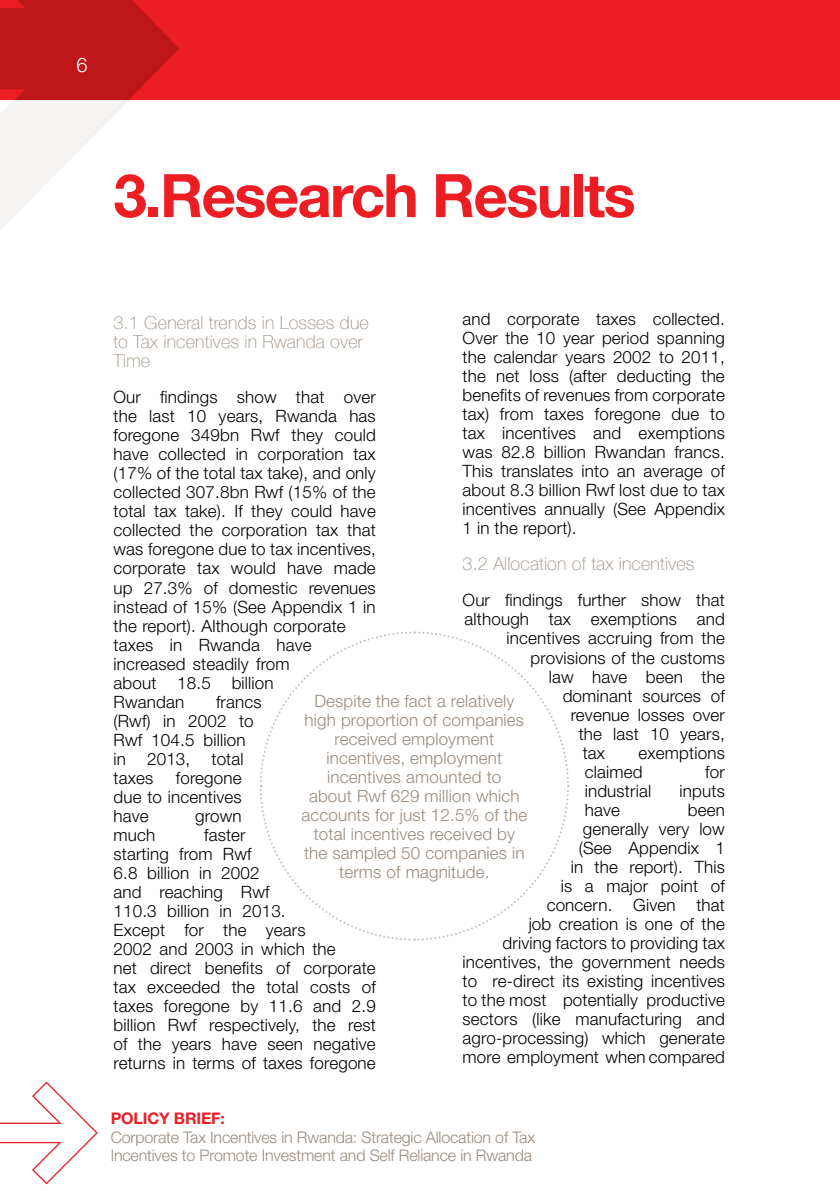
<style>
.page{position:relative;width:840px;height:1191px;background:#fff}
.page>*{position:absolute;margin:0;border:0;box-sizing:border-box;transform-origin:0 0}
.t1{font:700 60px "Helvetica Neue";color:#ed1d24}
.t2{font:300 20px "Helvetica Neue";color:#fff}
.t3{font:100 18px/19px "Helvetica Neue";letter-spacing:.01em;color:#9a8b7d}
.t4{font:300 17px/19px "Helvetica Neue";letter-spacing:.01em;color:#000}
.t5{font:300 17px/19px "Helvetica Neue";letter-spacing:.01em;color:#9a8b7d;text-align:center}
.t6{font:300 16px/18px "Helvetica Neue";letter-spacing:-.01em;color:#9a8b7d}
.t7{font:700 16px "Helvetica Neue";letter-spacing:-.01em;color:#ed1d24}
</style>
<div class="page">
<div style="left:0;top:0;width:839px;height:100px;background:#ed1d24"></div>
<svg style="left:0;top:0;width:180px;height:101px;fill:#be161a"></svg>
<svg style="left:0;top:1081px;width:98px;height:103px"></svg>
<svg style="left:0;top:100px;width:128px;height:130px"></svg>
<svg style="left:259px;top:631px;width:310px;height:310px"></svg>
<p class="t2" style="left:77px;top:53px;width:13px">6</p>
<h1 class="t1" style="left:113px;top:158px;width:523px">3.Research Results</h1>
<p class="t4" style="left:462px;top:309px;width:264px;text-align:justify">and corporate taxes collected.<br>Over the 10 year period spanning the calendar years 2002 to 2011, the net loss (after deducting the benefits of revenues from corporate tax) from taxes foregone due to tax incentives and exemptions was 82.8 billion Rwandan francs.<br>This translates into an average of about 8.3 billion Rwf lost due to tax incentives annually (See Appendix 1 in the report).</p>
<p class="t3" style="left:462px;top:554px;width:233px">3.2 Allocation of tax incentives</p>
<p class="t4" style="left:462px;top:590px;width:264px">Our findings further show that</p>
<p class="t4" style="left:464px;top:609px;width:262px">although tax exemptions and</p>
<p class="t4" style="left:506px;top:628px;width:220px">incentives accruing from the</p>
<p class="t4" style="left:530px;top:647px;width:196px">provisions of the customs</p>
<p class="t4" style="left:548px;top:666px;width:178px">law have been the</p>
<p class="t4" style="left:562px;top:685px;width:164px">dominant sources of</p>
<p class="t4" style="left:570px;top:704px;width:156px">revenue losses over</p>
<p class="t4" style="left:578px;top:723px;width:148px">the last 10 years,</p>
<p class="t4" style="left:582px;top:742px;width:24px">tax</p>
<p class="t3" style="left:113px;top:313px;width:257px">3.1 General trends in Losses due to Tax incentives in Rwanda over<br>Time</p>
<p class="t4" style="left:113px;top:387px;width:264px">Our findings show that over the last 10 years, Rwanda has foregone 349bn Rwf they could have collected in corporation tax (17% of the total tax take), and only collected 307.8bn Rwf (15% of the total tax take). If they could have collected the corporation tax that was foregone due to tax incentives, corporate tax would have made up 27.3% of domestic revenues instead of 15% (See Appendix 1 in the report). Although corporate taxes in Rwanda have increased steadily from<br>about 18.5 billion<br>Rwandan</p>
<p class="t5" style="left:301px;top:691px;width:227px">Despite the fact a relatively high proportion of companies received employment incentives, employment incentives amounted to<br>about Rwf 629 million which accounts for just 12.5% of the total incentives received by the sampled 50 companies in terms of magnitude.</p>
<p class="t4" style="left:113px;top:691px;width:150px;text-indent:102px">francs (Rwf) in 2002 to<br>Rwf 104.5 billion in 2013, total taxes</p>
<p class="t4" style="left:584px;top:742px;width:141px;text-indent:54px">exemptions claimed</p>
<p class="t4" style="left:705px;top:761px;width:21px">for</p>
<p class="t4" style="left:113px;top:767px;width:129px;text-align:justify;text-indent:62px">foregone due to incentives have</p>
<p class="t4" style="left:584px;top:780px;width:68px">industrial</p>
<p class="t4" style="left:679px;top:780px;width:47px">inputs</p>
<p class="t4" style="left:584px;top:799px;width:37px">have</p>
<p class="t4" style="left:462px;top:799px;width:264px;text-align:right">been<br>generally very low<br>(See Appendix 1<br>in the report). This<br>is a major point of<br>concern. Given that<br>job creation is one of the<br>driving factors to providing tax incentives, the government needs to re-direct its existing incentives to the most potentially productive sectors (like manufacturing and agro-processing) which generate more employment when compared</p>
<p class="t4" style="left:195px;top:805px;width:48px">grown</p>
<p class="t4" style="left:113px;top:824px;width:264px;text-indent:91px">faster<br>starting from Rwf<br>6.8 billion in 2002<br>and reaching Rwf<br>110.3 billion in 2013.<br>Except for the years<br>2002 and 2003 in which the<br>net direct benefits of corporate tax exceeded the total costs of taxes foregone by 11.6 and 2.9 billion Rwf respectively, the rest of the years have seen negative returns in terms of taxes foregone</p>
<p class="t4" style="left:113px;top:824px;width:43px">much</p>
<p class="t7" style="left:111px;top:1108px;width:116px">Policy Brief:</p>
<p class="t6" style="left:111px;top:1127px;width:426px">Corporate Tax Incentives in Rwanda: Strategic Allocation of Tax<br>Incentives to Promote Investment and Self Reliance in Rwanda</p>
</div>
